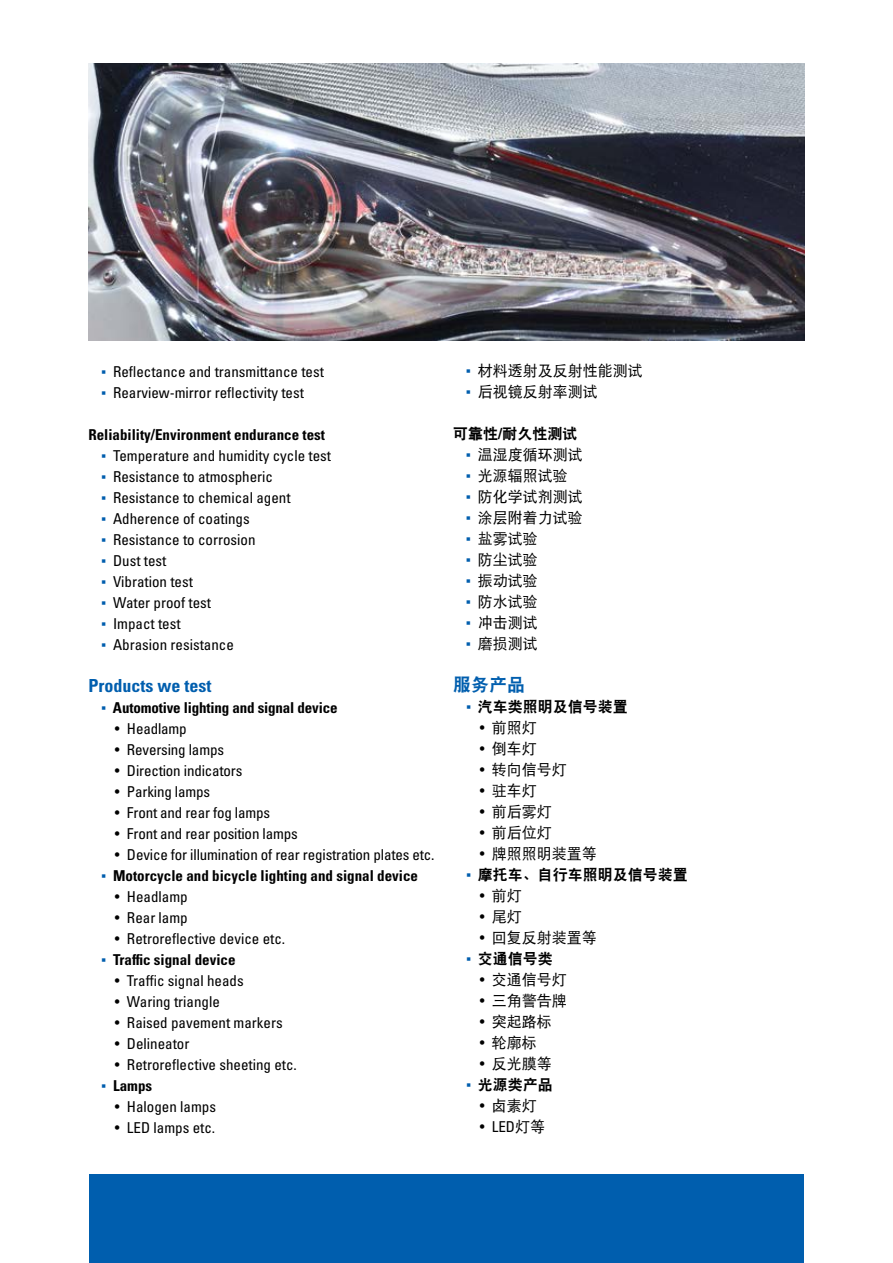
<style>
.page{position:relative;width:893px;height:1263px;background:#fff}
.page>*{position:absolute;margin:0;border:0;box-sizing:border-box;transform-origin:0 0}
.t1{font:18px "Univers LTCYR 67 Bold Cond";color:#005eae}
.t2{font:18px "DFP Hei W9";color:#005eae}
.t3{font:condensed 15px "Univers LTCYR 57";color:#000}
.t4{font:15px "DFP Hei W5";color:#000}
.t5{font:15px "Univers LTCYR 67 Bold Cond";color:#000}
.t6{font:15px "DFP Hei W9";color:#000}
.s1{font-family:"Arial Narrow";font-stretch:normal;color:#005eae}
.s2{font-family:"Arial Narrow";color:#005eae}
.s3{font-family:"Univers LTCYR 67 Bold Cond"}
.s4{font-family:"DFP Hei W5";font-stretch:normal}
</style>
<div class="page">
<div style="left:89px;top:1174px;width:715px;height:89px;background:#005eae"></div>
<img style="left:88px;top:63px;width:717px;height:277px">
<p class="t3" style="left:101px;top:362px;width:224px"><span class="s1">▪</span> Reflectance and transmittance test</p>
<p class="t3" style="left:101px;top:383px;width:204px"><span class="s1">▪</span> Rearview-mirror reflectivity test</p>
<p class="t5" style="left:88px;top:426px;width:238px">Reliability/Environment endurance test</p>
<p class="t3" style="left:101px;top:446px;width:231px"><span class="s1">▪</span> Temperature and humidity cycle test</p>
<p class="t3" style="left:101px;top:467px;width:173px"><span class="s1">▪</span> Resistance to atmospheric</p>
<p class="t3" style="left:101px;top:488px;width:191px"><span class="s1">▪</span> Resistance to chemical agent</p>
<p class="t3" style="left:101px;top:509px;width:150px"><span class="s1">▪</span> Adherence of coatings</p>
<p class="t3" style="left:101px;top:530px;width:156px"><span class="s1">▪</span> Resistance to corrosion</p>
<p class="t3" style="left:101px;top:551px;width:67px"><span class="s1">▪</span> Dust test</p>
<p class="t3" style="left:101px;top:572px;width:93px"><span class="s1">▪</span> Vibration test</p>
<p class="t3" style="left:101px;top:593px;width:111px"><span class="s1">▪</span> Water proof test</p>
<p class="t3" style="left:101px;top:614px;width:81px"><span class="s1">▪</span> Impact test</p>
<p class="t3" style="left:101px;top:635px;width:134px"><span class="s1">▪</span> Abrasion resistance</p>
<p class="t1" style="left:88px;top:675px;width:124px">Products we test</p>
<p class="t5" style="left:101px;top:699px;width:238px"><span class="s2">▪</span> Automotive lighting and signal device</p>
<p class="t3" style="left:114px;top:719px;width:74px">• Headlamp</p>
<p class="t3" style="left:114px;top:740px;width:112px">• Reversing lamps</p>
<p class="t3" style="left:114px;top:761px;width:130px">• Direction indicators</p>
<p class="t3" style="left:114px;top:782px;width:98px">• Parking lamps</p>
<p class="t3" style="left:114px;top:803px;width:158px">• Front and rear fog lamps</p>
<p class="t3" style="left:114px;top:824px;width:185px">• Front and rear position lamps</p>
<p class="t3" style="left:114px;top:845px;width:322px">• Device for illumination of rear registration plates etc.</p>
<p class="t5" style="left:101px;top:867px;width:318px"><span class="s2">▪</span> Motorcycle and bicycle lighting and signal device</p>
<p class="t3" style="left:114px;top:887px;width:75px">• Headlamp</p>
<p class="t3" style="left:114px;top:908px;width:75px">• Rear lamp</p>
<p class="t3" style="left:114px;top:929px;width:173px">• Retroreflective device etc.</p>
<p class="t5" style="left:101px;top:951px;width:136px"><span class="s2">▪</span> Traffic signal device</p>
<p class="t3" style="left:114px;top:971px;width:131px">• Traffic signal heads</p>
<p class="t3" style="left:114px;top:992px;width:107px">• Waring triangle</p>
<p class="t3" style="left:114px;top:1013px;width:170px">• Raised pavement markers</p>
<p class="t3" style="left:114px;top:1034px;width:77px">• Delineator</p>
<p class="t3" style="left:114px;top:1055px;width:185px">• Retroreflective sheeting etc.</p>
<p class="t5" style="left:101px;top:1077px;width:53px"><span class="s2">▪</span> Lamps</p>
<p class="t3" style="left:114px;top:1097px;width:104px">• Halogen lamps</p>
<p class="t3" style="left:114px;top:1118px;width:103px">• LED lamps etc.</p>
<p class="t4" style="left:466px;top:362px;width:178px"><span class="s2">▪</span> 材料透射及反射性能测试</p>
<p class="t4" style="left:466px;top:383px;width:133px"><span class="s2">▪</span> 后视镜反射率测试</p>
<p class="t6" style="left:453px;top:425px;width:126px">可靠性<span class="s3">/</span>耐久性测试</p>
<p class="t4" style="left:466px;top:446px;width:118px"><span class="s2">▪</span> 温湿度循环测试</p>
<p class="t4" style="left:466px;top:467px;width:103px"><span class="s2">▪</span> 光源辐照试验</p>
<p class="t4" style="left:466px;top:488px;width:118px"><span class="s2">▪</span> 防化学试剂测试</p>
<p class="t4" style="left:466px;top:509px;width:118px"><span class="s2">▪</span> 涂层附着力试验</p>
<p class="t4" style="left:466px;top:530px;width:73px"><span class="s2">▪</span> 盐雾试验</p>
<p class="t4" style="left:466px;top:551px;width:73px"><span class="s2">▪</span> 防尘试验</p>
<p class="t4" style="left:466px;top:572px;width:73px"><span class="s2">▪</span> 振动试验</p>
<p class="t4" style="left:466px;top:593px;width:73px"><span class="s2">▪</span> 防水试验</p>
<p class="t4" style="left:466px;top:614px;width:73px"><span class="s2">▪</span> 冲击测试</p>
<p class="t4" style="left:466px;top:635px;width:73px"><span class="s2">▪</span> 磨损测试</p>
<p class="t2" style="left:453px;top:675px;width:73px">服务产品</p>
<p class="t6" style="left:466px;top:698px;width:163px"><span class="s2">▪</span> 汽车类照明及信号装置</p>
<p class="t4" style="left:479px;top:719px;width:60px">• 前照灯</p>
<p class="t4" style="left:479px;top:740px;width:60px">• 倒车灯</p>
<p class="t4" style="left:479px;top:761px;width:90px">• 转向信号灯</p>
<p class="t4" style="left:479px;top:782px;width:60px">• 驻车灯</p>
<p class="t4" style="left:479px;top:803px;width:75px">• 前后雾灯</p>
<p class="t4" style="left:479px;top:824px;width:75px">• 前后位灯</p>
<p class="t4" style="left:479px;top:845px;width:120px">• 牌照照明装置等</p>
<p class="t6" style="left:466px;top:866px;width:223px"><span class="s2">▪</span> 摩托车、自行车照明及信号装置</p>
<p class="t4" style="left:479px;top:887px;width:45px">• 前灯</p>
<p class="t4" style="left:479px;top:908px;width:45px">• 尾灯</p>
<p class="t4" style="left:479px;top:929px;width:120px">• 回复反射装置等</p>
<p class="t6" style="left:466px;top:950px;width:88px"><span class="s2">▪</span> 交通信号类</p>
<p class="t4" style="left:479px;top:971px;width:90px">• 交通信号灯</p>
<p class="t4" style="left:479px;top:992px;width:90px">• 三角警告牌</p>
<p class="t4" style="left:479px;top:1013px;width:75px">• 突起路标</p>
<p class="t4" style="left:479px;top:1034px;width:60px">• 轮廓标</p>
<p class="t4" style="left:479px;top:1055px;width:75px">• 反光膜等</p>
<p class="t6" style="left:466px;top:1076px;width:88px"><span class="s2">▪</span> 光源类产品</p>
<p class="t4" style="left:479px;top:1097px;width:60px">• 卤素灯</p>
<p class="t3" style="left:479px;top:1117px;width:68px">• LED<span class="s4">灯等</span></p>
</div>
